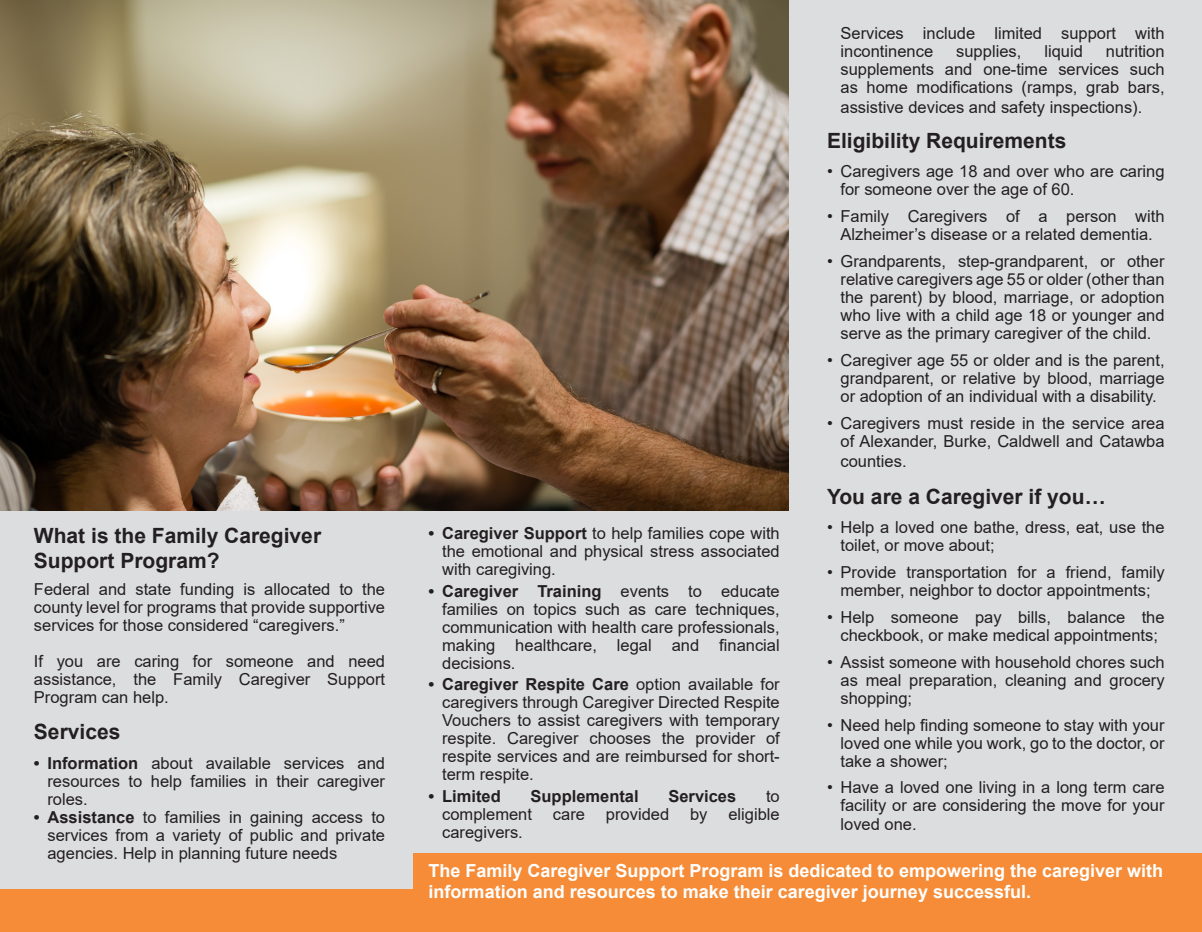
<style>
.page{position:relative;width:1202px;height:932px;background:#dcdddf}
.page>*{position:absolute;margin:0;border:0;box-sizing:border-box;transform-origin:0 0}
.t1{font:700 21px/25.2px "Arial";color:#231f20}
.t2{font:700 18px/21.6px "Arial";color:#fff}
.t3{font:16.5px/18px "Arial";color:#231f20;text-align:justify}
.t4{font:700 16.5px "Arial";color:#231f20}
.s1{font-weight:700}
</style>
<div class="page">
<div style="left:0;top:889px;width:1202px;height:43px;background:#f68c37"></div>
<img style="left:0;top:0;width:788px;height:511px">
<div style="left:413px;top:853px;width:789px;height:36px;background:#f68c37"></div>
<p class="t1" style="left:34px;top:522px;width:289px">What is the Family Caregiver<br>Support Program?</p>
<p class="t3" style="left:34px;top:580px;width:352px">Federal and state funding is allocated to the county level for programs that provide supportive services for those considered “caregivers.”</p>
<p class="t3" style="left:34px;top:652px;width:352px">If you are caring for someone and need assistance, the Family Caregiver Support Program can help.</p>
<p class="t1" style="left:34px;top:719px;width:88px">Services</p>
<p class="t3" style="left:47px;top:754px;width:339px;text-indent:-14px"><span class="s1">• Information</span> about available services and resources to help families in their caregiver roles.</p>
<p class="t3" style="left:47px;top:808px;width:339px;text-indent:-14px"><span class="s1">• Assistance</span> to families in gaining access to services from a variety of public and private agencies. Help in planning future needs</p>
<p class="t3" style="left:840px;top:24px;width:325px">Services include limited support with incontinence</p>
<p class="t3" style="left:840px;top:42px;width:325px;text-indent:265px">nutrition supplements and one-time services such as home modifications (ramps, grab bars,</p>
<p class="t3" style="left:840px;top:98px;width:303px">assistive devices and safety inspections).</p>
<p class="t1" style="left:827px;top:129px;width:241px">Eligibility Requirements</p>
<p class="t3" style="left:840px;top:162px;width:326px;text-indent:-14px">• Caregivers age 18 and over who are caring for someone over the age of 60.</p>
<p class="t3" style="left:827px;top:207px;width:339px;text-align:center">• Family Caregivers of a person with<br>Alzheimer’s disease or a related dementia.</p>
<p class="t3" style="left:840px;top:252px;width:325px;text-indent:-14px">• Grandparents, step-grandparent, or other relative caregivers age 55 or older (other than the parent) by blood, marriage, or adoption who live with a child age 18 or younger and serve as the primary caregiver of the child.</p>
<p class="t3" style="left:840px;top:351px;width:325px;text-indent:-14px">• Caregiver age 55 or older and is the parent, grandparent, or relative by blood, marriage or adoption of an individual with a disability.</p>
<p class="t3" style="left:827px;top:414px;width:339px;text-align:right">• Caregivers must reside in the service area of Alexander, Burke, Caldwell and Catawba</p>
<p class="t3" style="left:840px;top:452px;width:68px">counties.</p>
<p class="t1" style="left:827px;top:484px;width:280px">You are a Caregiver if you…</p>
<p class="t3" style="left:840px;top:518px;width:325px;text-indent:-14px">• Help a loved one bathe, dress, eat, use the toilet, or move about;</p>
<p class="t3" style="left:827px;top:563px;width:339px;text-align:center">• Provide transportation for a friend, family member, neighbor to doctor appointments;</p>
<p class="t3" style="left:827px;top:607px;width:339px;text-align:center">• Help someone pay bills, balance the checkbook, or make medical appointments;</p>
<p class="t3" style="left:840px;top:652px;width:325px;text-indent:-14px">• Assist someone with household chores such as meal preparation, cleaning and grocery shopping;</p>
<p class="t3" style="left:840px;top:715px;width:325px;text-indent:-14px">• Need help finding someone to stay with your loved one while you work, go to the doctor, or take a shower;</p>
<p class="t3" style="left:840px;top:778px;width:326px;text-indent:-14px">• Have a loved one living in a long term care facility or are considering the move for your loved one.</p>
<p class="t2" style="left:428px;top:859px;width:736px">The Family Caregiver Support Program is dedicated to empowering the caregiver with information and resources to make their caregiver journey successful.</p>
<p class="t3" style="left:956px;top:42px;width:67px">supplies,</p>
<p class="t3" style="left:1044px;top:42px;width:40px">liquid</p>
<p class="t3" style="left:442px;top:524px;width:339px;text-indent:-14px"><span class="s1">• Caregiver Support</span> to help families cope with the emotional and physical stress associated with caregiving.</p>
<p class="t3" style="left:442px;top:582px;width:339px;text-indent:-14px"><span class="s1">• Caregiver Training</span> events to educate families on topics such as care techniques, communication with health care professionals, making healthcare, legal and financial decisions.</p>
<p class="t3" style="left:442px;top:675px;width:339px;text-indent:-14px"><span class="s1">• Caregiver Respite Care</span> option available for caregivers through Caregiver Directed Respite Vouchers to assist caregivers with temporary respite. Caregiver chooses the provider of respite services and are reimbursed for short&shy;term respite.</p>
<p class="t4" style="left:428px;top:784px;width:74px">• Limited</p>
<p class="t4" style="left:530px;top:784px;width:110px">Supplemental</p>
<p class="t4" style="left:668px;top:784px;width:69px">Services</p>
<p class="t3" style="left:766px;top:787px;width:15px">to</p>
<p class="t3" style="left:442px;top:805px;width:91px">complement</p>
<p class="t3" style="left:553px;top:805px;width:34px">care</p>
<p class="t3" style="left:606px;top:805px;width:65px">provided</p>
<p class="t3" style="left:690px;top:805px;width:19px">by</p>
<p class="t3" style="left:728px;top:805px;width:53px">eligible</p>
<p class="t3" style="left:442px;top:823px;width:82px">caregivers.</p>
</div>
